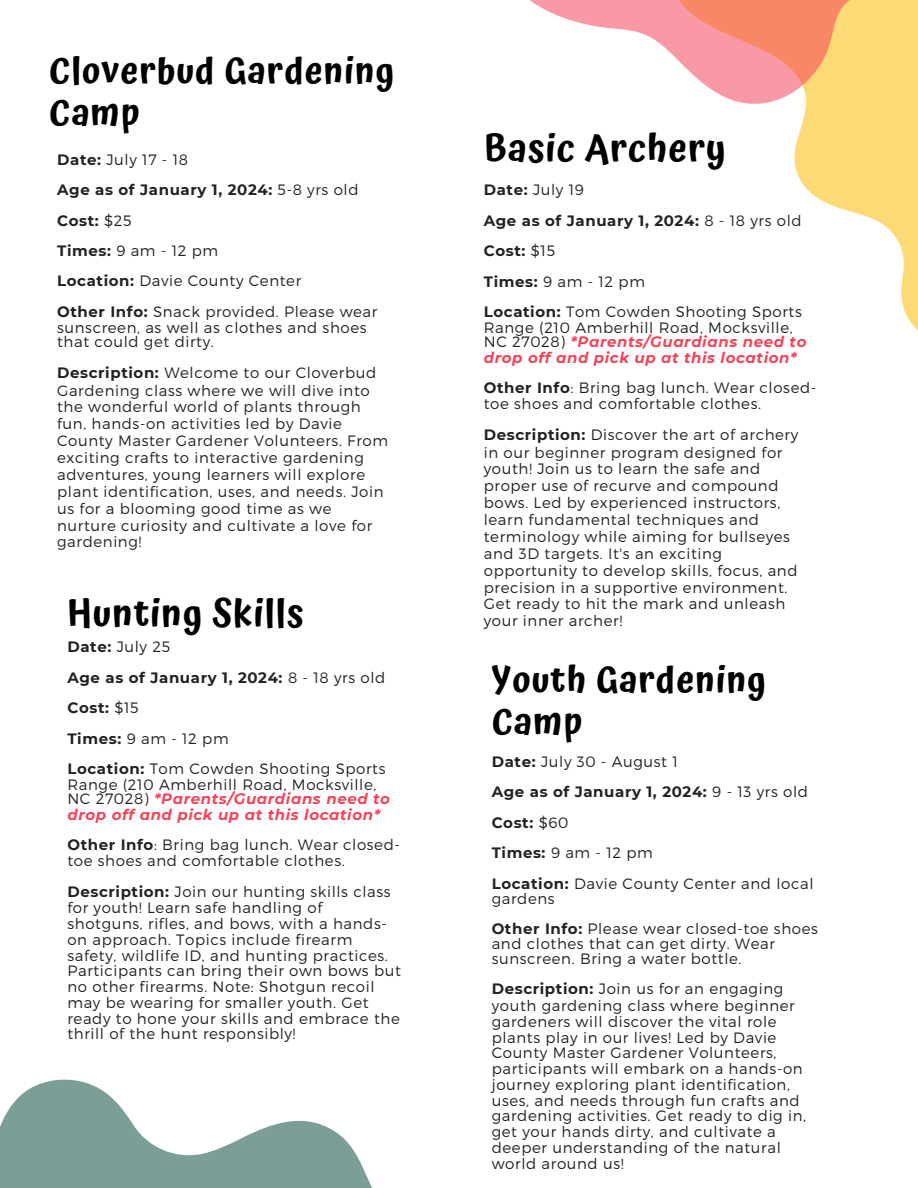
<style>
.page{position:relative;width:918px;height:1188px;background:#fff}
.page>*{position:absolute;margin:0;border:0;box-sizing:border-box;transform-origin:0 0}
.t1{font:600 37.35px "Atma";letter-spacing:.03em;color:#000}
.t2{font:600 36px/41.7px "Atma";letter-spacing:.03em;color:#000}
.t3{font:300 15px/17px "Montserrat";letter-spacing:.04em;color:#222}
.t4{font:700 15px "Montserrat";letter-spacing:.04em;color:#222}
.s1{font-weight:700}
.s2{font-weight:300}
.s3{font-weight:700;font-style:italic;color:#f54359}
</style>
<div class="page">
<svg style="left:794px;top:153px;width:124px;height:178px"></svg>
<svg style="left:530px;top:0;width:388px;height:153px"></svg>
<svg style="left:0;top:1079px;width:372px;height:109px;fill:#7b9e97"></svg>
<p class="t2" style="left:49px;top:50px;width:347px">Cloverbud Gardening<br>Camp</p>
<p class="t3" style="left:57px;top:150px;width:132px"><span class="s1">Date:</span> July 17 - 18</p>
<p class="t4" style="left:57px;top:181px;width:303px">Age as of January 1, 2024: <span class="s2">5-8 yrs old</span></p>
<p class="t4" style="left:57px;top:211px;width:76px">Cost: <span class="s2">$25</span></p>
<p class="t3" style="left:57px;top:242px;width:163px"><span class="s1">Times:</span> 9 am - 12 pm</p>
<p class="t3" style="left:57px;top:272px;width:246px"><span class="s1">Location:</span> Davie County Center</p>
<p class="t3" style="left:57px;top:303px;width:322px;line-height:15.1px"><span class="s1">Other Info:</span> Snack provided. Please wear sunscreen, as well as clothes and shoes that could get dirty.</p>
<p class="t3" style="left:57px;top:363px;width:332px"><span class="s1">Description:</span> Welcome to our Cloverbud Gardening class where we will dive into the wonderful world of plants through fun, hands-on activities led by Davie County Master Gardener Volunteers. From exciting crafts to interactive gardening adventures, young learners will explore plant identification, uses, and needs. Join us for a blooming good time as we nurture curiosity and cultivate a love for gardening!</p>
<h1 class="t1" style="left:67px;top:591px;width:238px">Hunting Skills</h1>
<p class="t3" style="left:67px;top:638px;width:104px"><span class="s1">Date:</span> July 25</p>
<p class="t4" style="left:67px;top:668px;width:319px">Age as of January 1, 2024: <span class="s2">8 - 18 yrs old</span></p>
<h1 class="t4" style="left:67px;top:699px;width:73px">Cost: <span class="s2">$15</span></h1>
<p class="t3" style="left:67px;top:729px;width:163px"><span class="s1">Times:</span> 9 am - 12 pm</p>
<p class="t3" style="left:67px;top:760px;width:324px;line-height:15.3px"><span class="s1">Location:</span> Tom Cowden Shooting Sports Range (210 Amberhill Road, Mocksville, NC 27028) <span class="s3">*Parents/Guardians need to drop off and pick up at this location*</span></p>
<p class="t3" style="left:67px;top:837px;width:334px;line-height:15.8px"><span class="s1">Other Info</span>: Bring bag lunch. Wear closed&shy;toe shoes and comfortable clothes.</p>
<p class="t3" style="left:67px;top:883px;width:335px;line-height:15.9px"><span class="s1">Description:</span> Join our hunting skills class for youth! Learn safe handling of shotguns, rifles, and bows, with a hands&shy;on approach. Topics include firearm safety, wildlife ID, and hunting practices.<br>Participants can bring their own bows but no other firearms. Note: Shotgun recoil may be wearing for smaller youth. Get ready to hone your skills and embrace the thrill of the hunt responsibly!</p>
<h1 class="t1" style="left:484px;top:126px;width:244px">Basic Archery</h1>
<p class="t3" style="left:484px;top:181px;width:102px"><span class="s1">Date:</span> July 19</p>
<p class="t4" style="left:484px;top:211px;width:319px">Age as of January 1, 2024: <span class="s2">8 - 18 yrs old</span></p>
<p class="t4" style="left:484px;top:242px;width:73px">Cost: <span class="s2">$15</span></p>
<p class="t3" style="left:484px;top:272px;width:163px"><span class="s1">Times:</span> 9 am - 12 pm</p>
<p class="t3" style="left:484px;top:303px;width:324px;line-height:15.3px"><span class="s1">Location:</span> Tom Cowden Shooting Sports Range (210 Amberhill Road, Mocksville, NC 27028) <span class="s3">*Parents/Guardians need to drop off and pick up at this location*</span></p>
<p class="t3" style="left:484px;top:379px;width:334px;line-height:15.8px"><span class="s1">Other Info</span>: Bring bag lunch. Wear closed&shy;toe shoes and comfortable clothes.</p>
<p class="t3" style="left:484px;top:425px;width:316px"><span class="s1">Description:</span> Discover the art of archery in our beginner program designed for youth! Join us to learn the safe and proper use of recurve and compound bows. Led by experienced instructors, learn fundamental techniques and terminology while aiming for bullseyes and 3D targets. It's an exciting opportunity to develop skills, focus, and precision in a supportive environment.<br>Get ready to hit the mark and unleash</p>
<p class="t3" style="left:484px;top:612px;width:140px">your inner archer!</p>
<p class="t2" style="left:492px;top:659px;width:276px">Youth Gardening<br>Camp</p>
<p class="t3" style="left:492px;top:752px;width:188px"><span class="s1">Date:</span> July 30 - August 1</p>
<p class="t4" style="left:492px;top:783px;width:318px">Age as of January 1, 2024: <span class="s2">9 - 13 yrs old</span></p>
<h1 class="t4" style="left:492px;top:813px;width:78px">Cost: <span class="s2">$60</span></h1>
<p class="t3" style="left:492px;top:844px;width:163px"><span class="s1">Times:</span> 9 am - 12 pm</p>
<p class="t3" style="left:492px;top:875px;width:323px;line-height:15.8px"><span class="s1">Location:</span> Davie County Center and local gardens</p>
<p class="t3" style="left:492px;top:920px;width:328px;line-height:15.1px"><span class="s1">Other Info:</span> Please wear closed-toe shoes and clothes that can get dirty. Wear sunscreen. Bring a water bottle.</p>
<p class="t3" style="left:492px;top:980px;width:316px;line-height:15.9px"><span class="s1">Description:</span> Join us for an engaging youth gardening class where beginner gardeners will discover the vital role plants play in our lives! Led by Davie County Master Gardener Volunteers, participants will embark on a hands-on journey exploring plant identification, uses, and needs through fun crafts and gardening activities. Get ready to dig in, get your hands dirty, and cultivate a deeper understanding of the natural world around us!</p>
</div>
